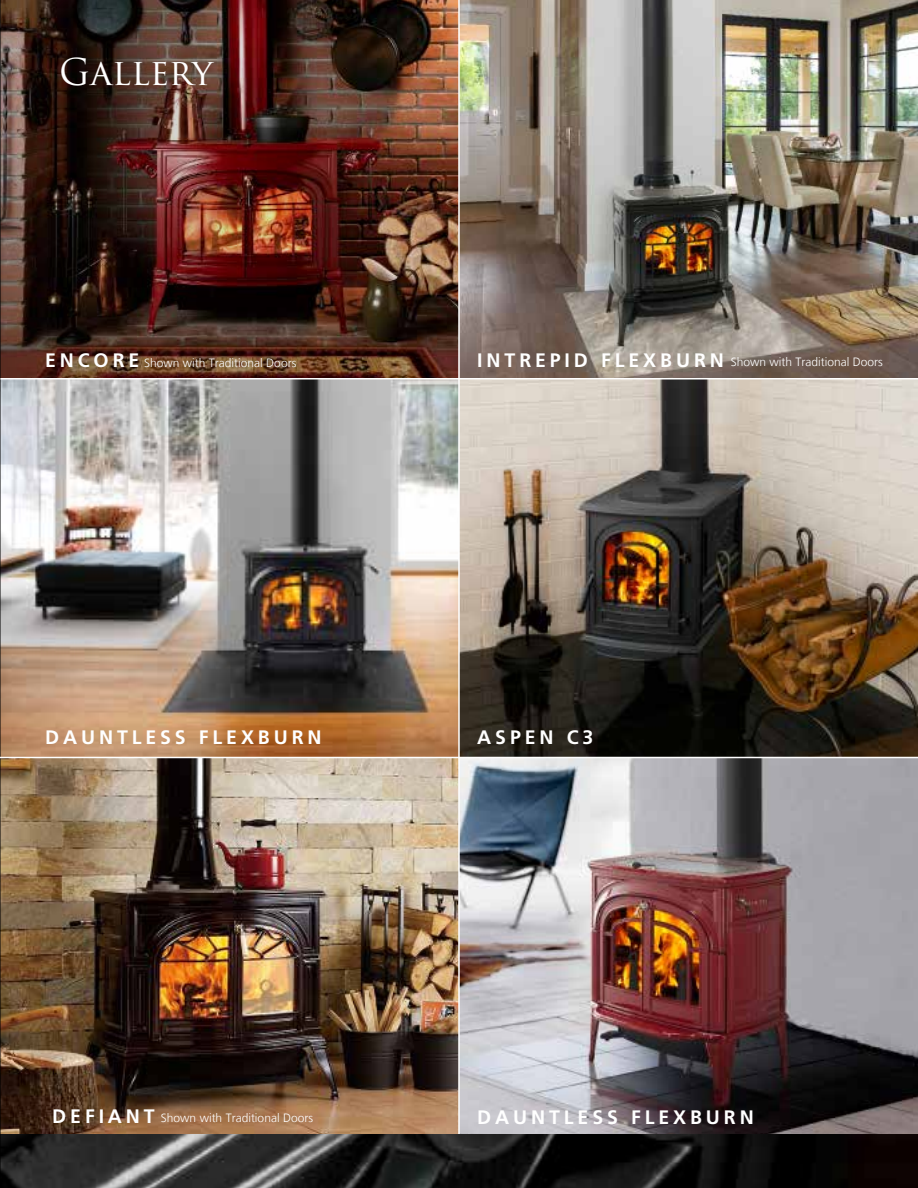
<style>
.page{position:relative;width:918px;height:1188px;background:#fff}
.page>*{position:absolute;margin:0;border:0;box-sizing:border-box;transform-origin:0 0}
.t1{font:36px "Trajan Pro 3";color:#fff}
.t2{font:700 19.5px "Frutiger LT Std";letter-spacing:.2em;color:#fff}
.t3{font:300 12px "Frutiger LT";color:#fff}
</style>
<div class="page">
<img style="left:1px;top:1134px;width:917px;height:54px">
<img style="left:1px;top:1px;width:457px;height:377px">
<img style="left:1px;top:758px;width:457px;height:376px">
<img style="left:460px;top:1px;width:458px;height:377px">
<img style="left:1px;top:379px;width:457px;height:378px">
<img style="left:460px;top:379px;width:458px;height:378px">
<img style="left:459px;top:758px;width:459px;height:377px">
<hr style="left:0;top:0;width:1px;height:1188px;background:#000">
<hr style="left:458px;top:0;width:2px;height:1134px;background:#fff">
<hr style="left:0;top:378px;width:918px;height:1px;background:#fff">
<hr style="left:0;top:757px;width:918px;height:1px;background:#fff">
<h1 class="t1" style="left:59px;top:48px;width:155px">GALLERY</h1>
<h2 class="t2" style="left:45px;top:349px;width:96px">ENCORE</h2>
<h2 class="t2" style="left:477px;top:349px;width:248px">INTREPID FLEXBURN</h2>
<p class="t3" style="left:144px;top:356px;width:154px">Shown with Traditional Doors</p>
<p class="t3" style="left:731px;top:355px;width:154px">Shown with Traditional Doors</p>
<h2 class="t2" style="left:45px;top:726px;width:278px">DAUNTLESS FLEXBURN</h2>
<h2 class="t2" style="left:477px;top:726px;width:118px">ASPEN C3</h2>
<h2 class="t2" style="left:52px;top:1105px;width:104px">DEFIANT</h2>
<h2 class="t2" style="left:477px;top:1106px;width:278px">DAUNTLESS FLEXBURN</h2>
<p class="t3" style="left:161px;top:1111px;width:154px">Shown with Traditional Doors</p>
</div>
